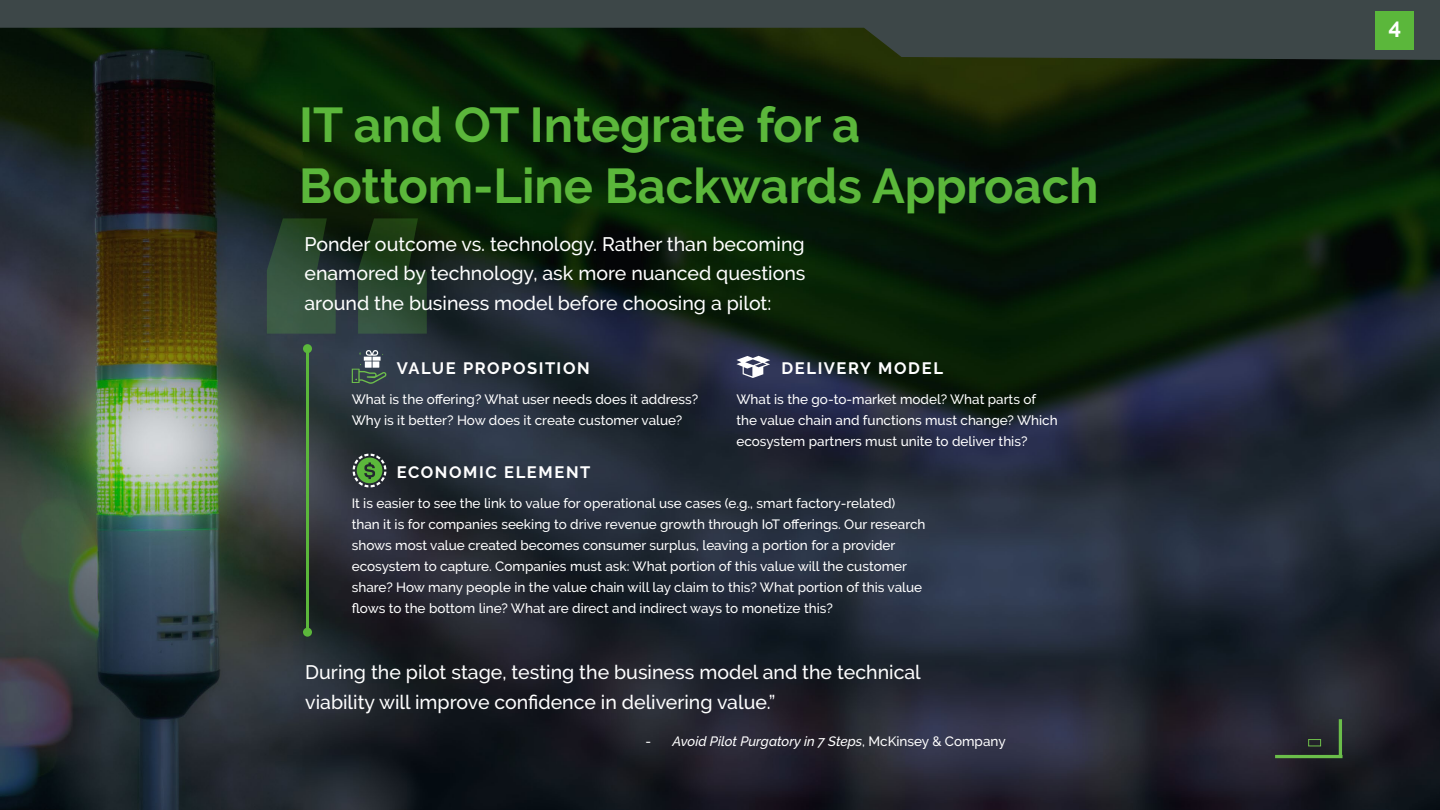
<style>
.page{position:relative;width:1440px;height:810px;background:#fff}
.page>*{position:absolute;margin:0;border:0;box-sizing:border-box;transform-origin:0 0}
.t1{font:800 422.17px "Raleway";color:#5bb73b}
.t2{font:700 48.75px/61.3px "Raleway";color:#5bb73b}
.t3{font:700 21.83px "Raleway";color:#fff}
.t4{font:500 19.5px/30px "Raleway";color:#fff;text-align:justify}
.t5{font:700 16.5px "Raleway";letter-spacing:.1em;color:#fff}
.t6{font:500 13.5px/21px "Raleway";color:#fff}
.t7{font:italic 500 13.5px "Raleway";color:#fff}
.s1{font-style:normal}
</style>
<div class="page">
<img style="left:0;top:60px;width:1440px;height:750px">
<svg style="left:0;top:0;width:1440px;height:60px;background:#2c3931"></svg>
<div style="left:1376px;top:12px;width:38px;height:38px;background:#5bb73b"></div>
<hr style="left:1339px;top:719px;width:3px;height:38px;background:#6bbe4a">
<hr style="left:1275px;top:755px;width:68px;height:3px;background:#6bbe4a">
<div style="left:1308px;top:739px;width:13px;height:7px;border:1px solid #6ebe4a"></div>
<div style="left:303px;top:344px;width:9px;height:9px;background:#5bb73b;border-radius:50%"></div>
<div style="left:303px;top:628px;width:9px;height:9px;background:#5bb73b;border-radius:50%"></div>
<hr style="left:306px;top:349px;width:3px;height:283px;background:#5bb73b">
<svg style="left:352px;top:350px;width:35px;height:34px"></svg>
<svg style="left:736px;top:356px;width:34px;height:22px"></svg>
<svg style="left:353px;top:454px;width:33px;height:33px"></svg>
<h2 class="t2" style="left:299px;top:94px;width:801px">IT and OT Integrate for a<br>Bottom-Line Backwards Approach</h2>
<h3 class="t4" style="left:304px;top:229px;width:503px">Ponder outcome vs. technology. Rather than becoming enamored by technology, ask more nuanced questions around the business model before choosing a pilot:</h3>
<h1 class="t1" style="left:244px;top:138px;width:206px">“</h1>
<p class="t5" style="left:397px;top:359px;width:194px">VALUE PROPOSITION</p>
<p class="t5" style="left:781px;top:359px;width:163px">DELIVERY MODEL</p>
<p class="t6" style="left:352px;top:389px;width:348px">What is the offering? What user needs does it address?<br>Why is it better? How does it create customer value?</p>
<p class="t6" style="left:737px;top:389px;width:323px">What is the go-to-market model? What parts of the value chain and functions must change? Which ecosystem partners must unite to deliver this?</p>
<p class="t5" style="left:397px;top:463px;width:195px">ECONOMIC ELEMENT</p>
<p class="t6" style="left:352px;top:493px;width:575px">It is easier to see the link to value for operational use cases (e.g., smart factory-related) than it is for companies seeking to drive revenue growth through IoT offerings. Our research shows most value created becomes consumer surplus, leaving a portion for a provider ecosystem to capture. Companies must ask: What portion of this value will the customer share? How many people in the value chain will lay claim to this? What portion of this value flows to the bottom line? What are direct and indirect ways to monetize this?</p>
<h3 class="t4" style="left:305px;top:657px;width:617px">During the pilot stage, testing the business model and the technical viability will improve confidence in delivering value.”</h3>
<p class="t7" style="left:646px;top:734px;width:362px"><span class="s1">-</span> Avoid Pilot Purgatory in 7 Steps<span class="s1">, McKinsey &amp; Company</span></p>
<h3 class="t3" style="left:1389px;top:17px;width:14px">4</h3>
</div>
